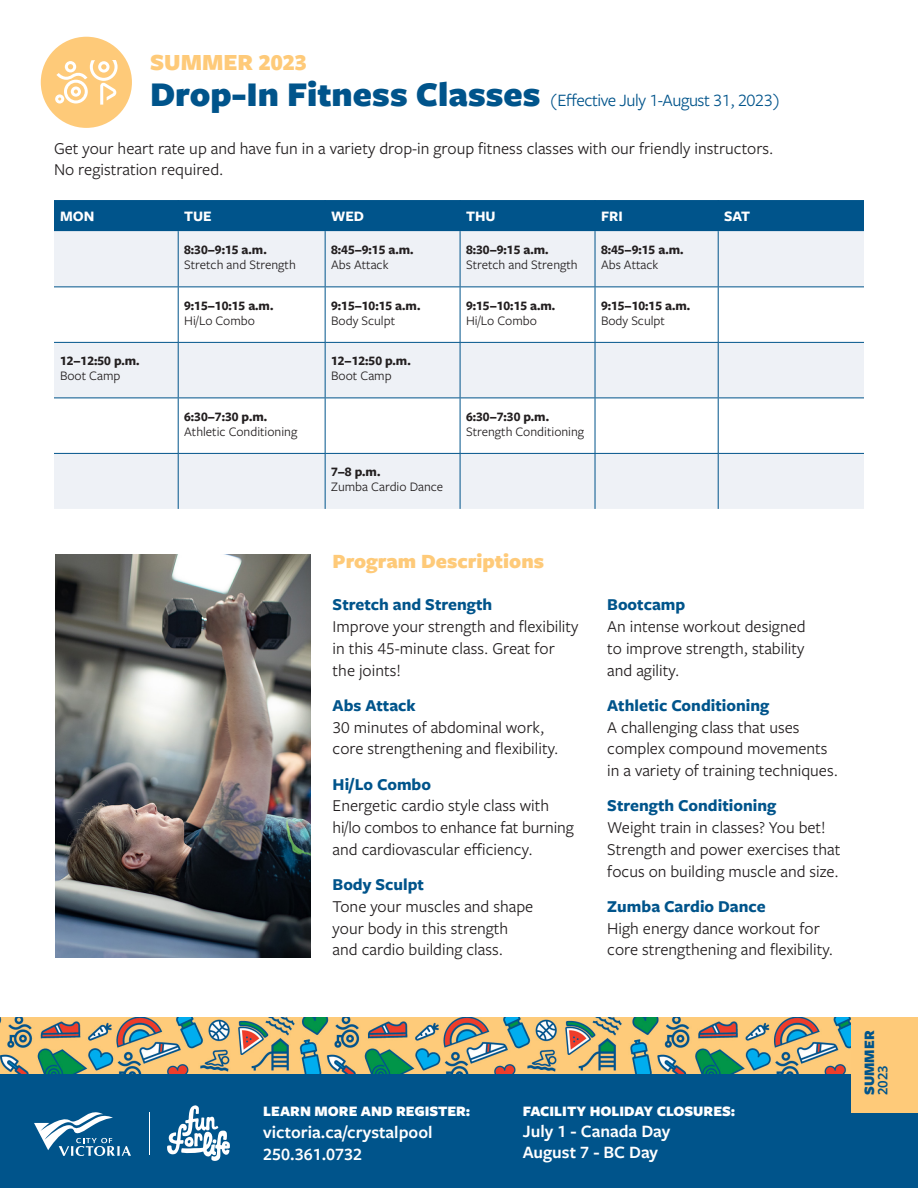
<style>
.page{position:relative;width:918px;height:1188px;background:#fff}
.page>*{position:absolute;margin:0;border:0;box-sizing:border-box;transform-origin:0 0}
.t1{font:900 24px "Freight Sans Pro";color:#feca79}
.Program_title{font:900 21px "Freight Sans Pro";color:#feca79}
.t2{font:600 18px/21.6px "Freight Sans Pro";color:#fff}
.t3{font:18px "Freight Sans Pro";letter-spacing:-.025em;color:#00548b}
.Body_copy{font:17.25px/21.8px "Freight Sans Pro";color:#231f20}
.Drop_In_Program_Titl{font:700 17.25px "Freight Sans Pro";color:#00548b}
.t4{font:900 15px "Freight Sans Pro";color:#fff}
.CH_Days{font:700 15px "Freight Sans Pro";color:#fff}
.t5{font:900 15px "Freight Sans Pro";color:#00548b}
.t6{font:600 15px "Freight Sans Pro";color:#00548b}
.CH_Description{font:700 13.5px/15px "Freight Sans Pro";color:#231f20}
.CH_Description-2{font:13.5px/15px "Freight Sans Pro";color:#231f20}
.s1{font-weight:900;font-size:36px}
.s2{font-weight:700}
.s3{font-weight:400}
</style>
<div class="page">
<div style="left:41px;top:37px;width:91px;height:91px;background:#feca79;border-radius:50%"></div>
<svg style="left:55px;top:60px;width:63px;height:45px"></svg>
<div style="left:0;top:1074px;width:918px;height:114px;background:#00548b"></div>
<img style="left:0;top:1018px;width:851px;height:56px">
<div style="left:851px;top:1018px;width:67px;height:95px;background:#feca79"></div>
<hr style="left:149px;top:1112px;width:1px;height:42px;background:#fff">
<svg style="left:167px;top:1105px;width:63px;height:56px"></svg>
<svg style="left:34px;top:1112px;width:97px;height:44px"></svg>
<div style="left:54px;top:200px;width:810px;height:31px;background:#00548b"></div>
<svg style="left:54px;top:231px;width:810px;height:278px;fill:#eef1f6"></svg>
<hr style="left:178px;top:200px;width:1px;height:31px;background:#00548b">
<hr style="left:325px;top:200px;width:1px;height:31px;background:#00548b">
<hr style="left:460px;top:200px;width:1px;height:31px;background:#00548b">
<hr style="left:595px;top:200px;width:1px;height:31px;background:#00548b">
<hr style="left:718px;top:200px;width:1px;height:31px;background:#00548b">
<hr style="left:178px;top:231px;width:1px;height:55px;background:#00548b">
<hr style="left:325px;top:231px;width:1px;height:55px;background:#00548b">
<hr style="left:460px;top:231px;width:1px;height:55px;background:#00548b">
<hr style="left:595px;top:231px;width:1px;height:55px;background:#00548b">
<hr style="left:718px;top:231px;width:1px;height:55px;background:#00548b">
<hr style="left:54px;top:286px;width:124px;height:1px;background:#00548b">
<hr style="left:178px;top:286px;width:147px;height:1px;background:#00548b">
<hr style="left:178px;top:287px;width:1px;height:55px;background:#00548b">
<hr style="left:325px;top:286px;width:135px;height:1px;background:#00548b">
<hr style="left:325px;top:287px;width:1px;height:55px;background:#00548b">
<hr style="left:460px;top:286px;width:135px;height:1px;background:#00548b">
<hr style="left:460px;top:287px;width:1px;height:55px;background:#00548b">
<hr style="left:595px;top:286px;width:123px;height:1px;background:#00548b">
<hr style="left:595px;top:287px;width:1px;height:55px;background:#00548b">
<hr style="left:718px;top:286px;width:146px;height:1px;background:#00548b">
<hr style="left:718px;top:287px;width:1px;height:55px;background:#00548b">
<hr style="left:54px;top:342px;width:124px;height:1px;background:#00548b">
<hr style="left:178px;top:342px;width:147px;height:1px;background:#00548b">
<hr style="left:178px;top:343px;width:1px;height:55px;background:#00548b">
<hr style="left:325px;top:342px;width:135px;height:1px;background:#00548b">
<hr style="left:325px;top:343px;width:1px;height:55px;background:#00548b">
<hr style="left:460px;top:342px;width:135px;height:1px;background:#00548b">
<hr style="left:460px;top:343px;width:1px;height:55px;background:#00548b">
<hr style="left:595px;top:342px;width:123px;height:1px;background:#00548b">
<hr style="left:595px;top:343px;width:1px;height:55px;background:#00548b">
<hr style="left:718px;top:342px;width:146px;height:1px;background:#00548b">
<hr style="left:718px;top:343px;width:1px;height:55px;background:#00548b">
<hr style="left:54px;top:398px;width:124px;height:1px;background:#00548b">
<hr style="left:178px;top:398px;width:147px;height:1px;background:#00548b">
<hr style="left:178px;top:398px;width:1px;height:55px;background:#00548b">
<hr style="left:325px;top:398px;width:135px;height:1px;background:#00548b">
<hr style="left:325px;top:398px;width:1px;height:55px;background:#00548b">
<hr style="left:460px;top:398px;width:135px;height:1px;background:#00548b">
<hr style="left:460px;top:398px;width:1px;height:55px;background:#00548b">
<hr style="left:595px;top:398px;width:123px;height:1px;background:#00548b">
<hr style="left:595px;top:398px;width:1px;height:55px;background:#00548b">
<hr style="left:718px;top:398px;width:146px;height:1px;background:#00548b">
<hr style="left:718px;top:398px;width:1px;height:55px;background:#00548b">
<hr style="left:54px;top:453px;width:124px;height:1px;background:#00548b">
<hr style="left:178px;top:453px;width:147px;height:1px;background:#00548b">
<hr style="left:178px;top:454px;width:1px;height:55px;background:#00548b">
<hr style="left:325px;top:453px;width:135px;height:1px;background:#00548b">
<hr style="left:325px;top:454px;width:1px;height:55px;background:#00548b">
<hr style="left:460px;top:453px;width:135px;height:1px;background:#00548b">
<hr style="left:460px;top:454px;width:1px;height:55px;background:#00548b">
<hr style="left:595px;top:453px;width:123px;height:1px;background:#00548b">
<hr style="left:595px;top:454px;width:1px;height:55px;background:#00548b">
<hr style="left:718px;top:453px;width:146px;height:1px;background:#00548b">
<hr style="left:718px;top:454px;width:1px;height:55px;background:#00548b">
<img style="left:55px;top:554px;width:256px;height:403px">
<h1 class="t1" style="left:150px;top:46px;width:158px">SUMMER 2023</h1>
<p class="t3" style="left:150px;top:88px;width:633px"><span class="s1">Drop-In Fitness Classes</span> (Effective July 1-August 31, 2023)</p>
<p class="Body_copy" style="left:54px;top:137px;width:721px">Get your heart rate up and have fun in a variety drop-in group fitness classes with our friendly instructors.<br>No registration required.</p>
<p class="CH_Days" style="left:60px;top:206px;width:36px">MON</p>
<p class="CH_Days" style="left:184px;top:206px;width:29px">TUE</p>
<p class="CH_Days" style="left:331px;top:206px;width:35px">WED</p>
<p class="CH_Days" style="left:466px;top:206px;width:31px">THU</p>
<p class="CH_Days" style="left:601px;top:206px;width:23px">FRI</p>
<p class="CH_Days" style="left:724px;top:206px;width:28px">SAT</p>
<p class="CH_Description-2" style="left:184px;top:242px;width:113px"><span class="s2">8:30–9:15 a.m.<br></span>Stretch and Strength</p>
<p class="CH_Description" style="left:331px;top:242px;width:84px">8:45–9:15 a.m.<br><span class="s3">Abs Attack</span></p>
<p class="CH_Description-2" style="left:466px;top:242px;width:113px"><span class="s2">8:30–9:15 a.m.<br></span>Stretch and Strength</p>
<p class="CH_Description" style="left:601px;top:242px;width:84px">8:45–9:15 a.m.<br><span class="s3">Abs Attack</span></p>
<p class="CH_Description" style="left:184px;top:297px;width:91px">9:15–10:15 a.m.<br><span class="s3">Hi/Lo Combo</span></p>
<p class="CH_Description" style="left:331px;top:297px;width:91px">9:15–10:15 a.m.<br><span class="s3">Body Sculpt</span></p>
<p class="CH_Description" style="left:466px;top:297px;width:91px">9:15–10:15 a.m.<br><span class="s3">Hi/Lo Combo</span></p>
<p class="CH_Description" style="left:601px;top:297px;width:91px">9:15–10:15 a.m.<br><span class="s3">Body Sculpt</span></p>
<p class="CH_Description" style="left:60px;top:353px;width:81px">12–12:50 p.m.<br><span class="s3">Boot Camp</span></p>
<p class="CH_Description" style="left:331px;top:353px;width:81px">12–12:50 p.m.<br><span class="s3">Boot Camp</span></p>
<p class="CH_Description-2" style="left:184px;top:408px;width:115px"><span class="s2">6:30–7:30 p.m.<br></span>Athletic Conditioning</p>
<p class="CH_Description-2" style="left:466px;top:408px;width:120px"><span class="s2">6:30–7:30 p.m.<br></span>Strength Conditioning</p>
<p class="CH_Description-2" style="left:331px;top:464px;width:114px"><span class="s2">7–8 p.m.<br></span>Zumba Cardio Dance</p>
<p class="Program_title" style="left:333px;top:547px;width:213px">Program Descriptions</p>
<p class="Drop_In_Program_Titl" style="left:333px;top:593px;width:161px">Stretch and Strength</p>
<p class="Body_copy" style="left:333px;top:615px;width:247px">Improve your strength and flexibility in this 45-minute class. Great for the joints!</p>
<p class="Drop_In_Program_Titl" style="left:333px;top:694px;width:85px">Abs Attack</p>
<p class="Body_copy" style="left:333px;top:716px;width:227px">30 minutes of abdominal work, core strengthening and flexibility.</p>
<p class="Drop_In_Program_Titl" style="left:333px;top:772px;width:100px">Hi/Lo Combo</p>
<p class="Body_copy" style="left:333px;top:794px;width:243px">Energetic cardio style class with hi/lo combos to enhance fat burning and cardiovascular efficiency.</p>
<p class="Drop_In_Program_Titl" style="left:333px;top:873px;width:93px">Body Sculpt</p>
<p class="Body_copy" style="left:333px;top:895px;width:202px">Tone your muscles and shape your body in this strength and cardio building class.</p>
<p class="Drop_In_Program_Titl" style="left:607px;top:593px;width:80px">Bootcamp</p>
<p class="Body_copy" style="left:607px;top:615px;width:200px;text-align:justify">An intense workout designed to improve strength, stability and agility.</p>
<p class="Drop_In_Program_Titl" style="left:607px;top:694px;width:163px">Athletic Conditioning</p>
<p class="Body_copy" style="left:607px;top:716px;width:232px">A challenging class that uses complex compound movements in a variety of training techniques.</p>
<p class="Drop_In_Program_Titl" style="left:607px;top:794px;width:170px">Strength Conditioning</p>
<p class="Body_copy" style="left:607px;top:816px;width:235px">Weight train in classes? You bet!<br>Strength and power exercises that focus on building muscle and size.</p>
<p class="Drop_In_Program_Titl" style="left:607px;top:895px;width:160px">Zumba Cardio Dance</p>
<p class="Body_copy" style="left:607px;top:917px;width:227px">High energy dance workout for core strengthening and flexibility.</p>
<p class="t4" style="left:263px;top:1101px;width:208px">LEARN MORE AND REGISTER:</p>
<p class="t2" style="left:263px;top:1121px;width:171px">victoria.ca/crystalpool<br>250.361.0732</p>
<p class="t4" style="left:523px;top:1101px;width:214px">FACILITY HOLIDAY CLOSURES:</p>
<p class="t2" style="left:523px;top:1120px;width:149px;line-height:21px">July 1 - Canada Day<br>August 7 - BC Day</p>
<p class="t5" style="left:859px;top:1095px;width:66px;rotate:-90deg">SUMMER</p>
<p class="t6" style="left:873px;top:1095px;width:32px;rotate:-90deg">2023</p>
</div>
